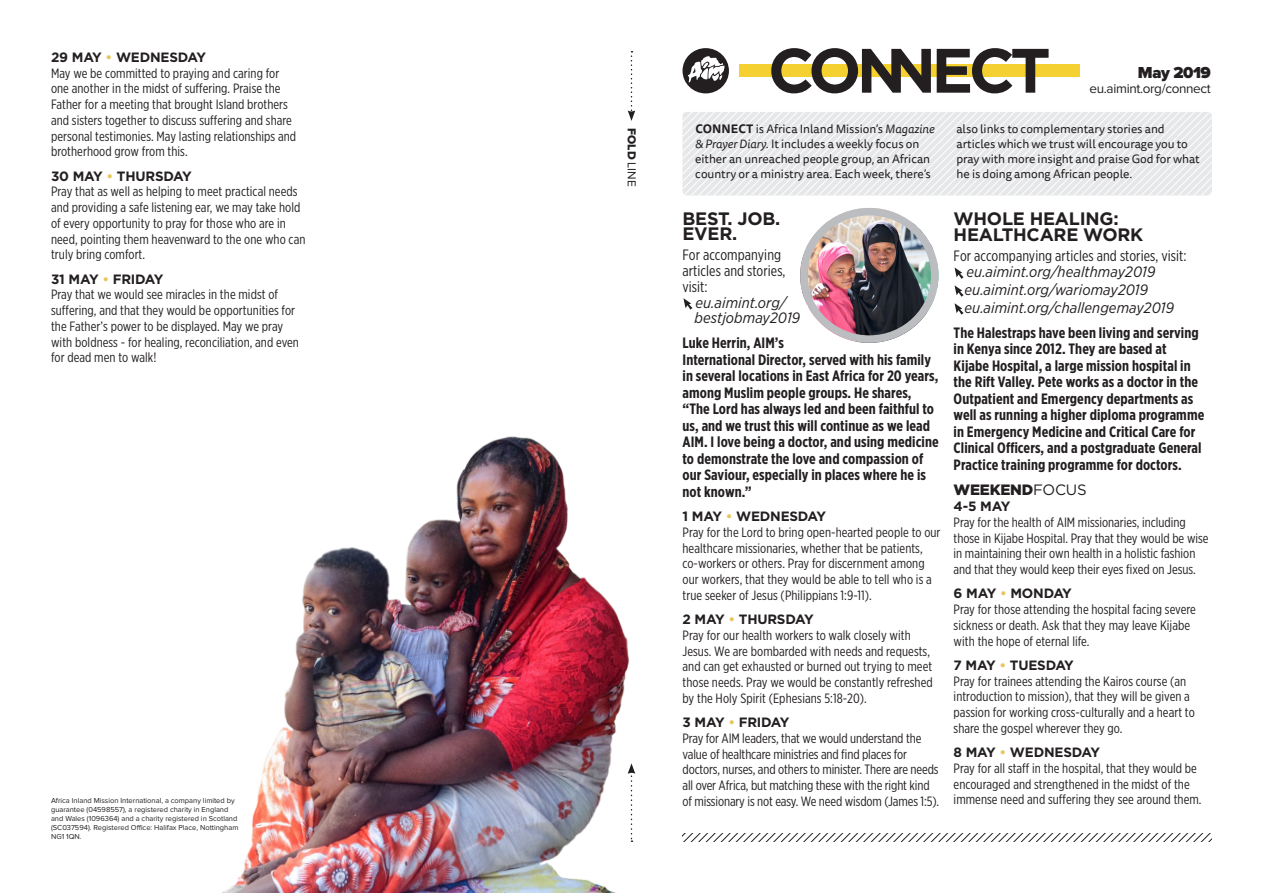
<style>
.page{position:relative;width:1263px;height:893px;background:#fff}
.page>*{position:absolute;margin:0;border:0;box-sizing:border-box;transform-origin:0 0}
.t1{font:700 18px/15px "Gotham";letter-spacing:-.015em;color:#231f20}
.t2{font:900 16.5px "Proxima Nova";letter-spacing:-.025em;color:#231f20}
.t3{font:700 15px/16.5px "Gotham X Narrow";letter-spacing:.005em;color:#231f20}
.t4{font:italic 15px/17.9px "Gotham Narrow";letter-spacing:.005em;color:#231f20}
.t5{font:15px/15.8px "Gotham X Narrow";letter-spacing:.005em;color:#231f20}
.t6{font:900 15px "Gotham";letter-spacing:-.015em;color:#231f20}
.t7{font:13.5px/15.8px "Gotham X Narrow";letter-spacing:.005em;color:#231f20}
.t8{font:700 13.5px "Gotham";letter-spacing:-.015em;color:#231f20}
.t9{font:13.5px "Proxima Nova";letter-spacing:-.025em;color:#231f20}
.t10{font:12px/15px "Tisa Sans Pro";letter-spacing:-.005em;color:#231f20}
.t11{font:12px "Proxima Nova Extrabld";color:#231f20}
.t12{font:7.5px/9px "Proxima Nova";color:#231f20}
.s1{color:#e7c559}
.s2{font-weight:700}
.s3{font-style:italic}
.s4{font-family:"Proxima Nova"}
.s5{font-weight:400}
</style>
<div class="page">
<svg style="left:683px;top:298px;width:9px;height:12px"></svg>
<svg style="left:954px;top:267px;width:9px;height:12px"></svg>
<svg style="left:954px;top:285px;width:9px;height:12px"></svg>
<svg style="left:954px;top:303px;width:9px;height:12px"></svg>
<svg style="left:682px;top:112px;width:530px;height:83px"></svg>
<svg style="left:628px;top:51px;width:7px;height:70px"></svg>
<svg style="left:682px;top:833px;width:530px;height:9px"></svg>
<div style="left:682px;top:48px;width:47px;height:45px;background:#231f20;border-radius:50%"></div>
<svg style="left:688px;top:56px;width:36px;height:27px"></svg>
<div style="left:739px;top:64px;width:341px;height:13px;background:#f4d031"></div>
<svg style="left:771px;top:48px;width:277px;height:45px"></svg>
<img style="left:800px;top:208px;width:138px;height:135px">
<div style="left:800px;top:208px;width:138px;height:135px;border:8px solid #bcbdc0;border-radius:50%"></div>
<img style="left:222px;top:436px;width:413px;height:457px">
<p class="t8" style="left:51px;top:48px;width:157px">29 MAY <span class="s1">•</span> WEDNESDAY</p>
<p class="t7" style="left:51px;top:65px;width:247px">May we be committed to praying and caring for one another in the midst of suffering. Praise the Father for a meeting that brought Island brothers and sisters together to discuss suffering and share personal testimonies. May lasting relationships and brotherhood grow from this.</p>
<p class="t8" style="left:51px;top:167px;width:142px">30 MAY <span class="s1">•</span> THURSDAY</p>
<p class="t7" style="left:51px;top:184px;width:256px">Pray that as well as helping to meet practical needs and providing a safe listening ear, we may take hold of every opportunity to pray for those who are in need, pointing them heavenward to the one who can truly bring comfort.</p>
<p class="t8" style="left:51px;top:270px;width:114px">31 MAY <span class="s1">•</span> FRIDAY</p>
<p class="t7" style="left:51px;top:287px;width:249px">Pray that we would see miracles in the midst of suffering, and that they would be opportunities for the Father’s power to be displayed. May we pray with boldness - for healing, reconciliation, and even for dead men to walk!</p>
<p class="t2" style="left:1138px;top:63px;width:74px">May 2019</p>
<p class="t9" style="left:1089px;top:81px;width:123px">eu.aimint.org/connect</p>
<p class="t10" style="left:695px;top:122px;width:241px"><span class="s2">CONNECT</span> is Africa Inland Mission’s <span class="s3">Magazine &amp; Prayer Diary</span>. It includes a weekly focus on either an unreached people group, an African country or a ministry area. Each week, there’s</p>
<p class="t10" style="left:956px;top:122px;width:245px">also links to complementary stories and articles which we trust will encourage you to pray with more insight and praise God for what he is doing among African people.</p>
<p class="t11" style="left:639px;top:128px;width:60px;rotate:90deg">FOLD <span class="s4">LINE</span></p>
<h1 class="t1" style="left:682px;top:211px;width:99px">BEST. JOB.<br>EVER.</h1>
<p class="t5" style="left:682px;top:247px;width:105px">For accompanying articles and stories, visit:</p>
<p class="t4" style="left:694px;top:294px;width:107px;line-height:15.8px">eu.aimint.org/ bestjobmay2019</p>
<p class="t3" style="left:682px;top:335px;width:258px">Luke Herrin, AIM’s<br>International Director, served with his family in several locations in East Africa for 20 years, among Muslim people groups. He shares, “The Lord has always led and been faithful to us, and we trust this will continue as we lead AIM. I love being a doctor, and using medicine to demonstrate the love and compassion of our Saviour, especially in places where he is not known.”</p>
<p class="t8" style="left:682px;top:507px;width:145px">1 MAY <span class="s1">•</span> WEDNESDAY</p>
<p class="t7" style="left:682px;top:524px;width:259px">Pray for the Lord to bring open-hearted people to our healthcare missionaries, whether that be patients, co-workers or others. Pray for discernment among our workers, that they would be able to tell who is a true seeker of Jesus (Philippians 1:9-11).</p>
<p class="t8" style="left:682px;top:610px;width:133px">2 MAY <span class="s1">•</span> THURSDAY</p>
<p class="t7" style="left:682px;top:627px;width:252px">Pray for our health workers to walk closely with Jesus. We are bombarded with needs and requests, and can get exhausted or burned out trying to meet those needs. Pray we would be constantly refreshed by the Holy Spirit (Ephesians 5:18-20).</p>
<p class="t8" style="left:682px;top:713px;width:109px">3 MAY <span class="s1">•</span> FRIDAY</p>
<p class="t7" style="left:682px;top:730px;width:258px">Pray for AIM leaders, that we would understand the value of healthcare ministries and find places for doctors, nurses, and others to minister. There are needs all over Africa, but matching these with the right kind of missionary is not easy. We need wisdom (James 1:5).</p>
<h1 class="t1" style="left:954px;top:211px;width:191px;line-height:15.8px">WHOLE HEALING:<br>HEALTHCARE WORK</h1>
<p class="t5" style="left:954px;top:248px;width:235px">For accompanying articles and stories, visit:</p>
<p class="t4" style="left:964px;top:262px;width:211px">eu.aimint.org/healthmay2019 eu.aimint.org/wariomay2019 eu.aimint.org/challengemay2019</p>
<p class="t3" style="left:954px;top:324px;width:252px">The Halestraps have been living and serving in Kenya since 2012. They are based at Kijabe Hospital, a large mission hospital in the Rift Valley. Pete works as a doctor in the Outpatient and Emergency departments as well as running a higher diploma programme in Emergency Medicine and Critical Care for Clinical Officers, and a postgraduate General Practice training programme for doctors.</p>
<p class="t6" style="left:954px;top:479px;width:134px">WEEKEND<span class="s5">FOCUS</span></p>
<p class="t8" style="left:954px;top:497px;width:58px">4-5 MAY</p>
<p class="t7" style="left:954px;top:514px;width:256px">Pray for the health of AIM missionaries, including those in Kijabe Hospital. Pray that they would be wise in maintaining their own health in a holistic fashion and that they would keep their eyes fixed on Jesus.</p>
<p class="t8" style="left:954px;top:585px;width:120px">6 MAY <span class="s1">•</span> MONDAY</p>
<p class="t7" style="left:954px;top:601px;width:244px">Pray for those attending the hospital facing severe sickness or death. Ask that they may leave Kijabe with the hope of eternal life.</p>
<p class="t8" style="left:954px;top:656px;width:122px">7 MAY <span class="s1">•</span> TUESDAY</p>
<p class="t7" style="left:954px;top:673px;width:243px">Pray for trainees attending the Kairos course (an introduction to mission), that they will be given a passion for working cross-culturally and a heart to share the gospel wherever they go.</p>
<p class="t8" style="left:954px;top:743px;width:148px">8 MAY <span class="s1">•</span> WEDNESDAY</p>
<p class="t7" style="left:954px;top:760px;width:245px">Pray for all staff in the hospital, that they would be encouraged and strengthened in the midst of the</p>
<p class="t12" style="left:51px;top:796px;width:185px">Africa Inland Mission International, a company limited by</p>
<p class="t7" style="left:954px;top:792px;width:249px">immense need and suffering they see around them.</p>
<p class="t12" style="left:51px;top:805px;width:189px">guarantee (04598557), a registered charity in England and Wales (1096364) and a charity registered in Scotland (SC037594). Registered Office: Halifax Place, Nottingham NG1 1QN.</p>
</div>
